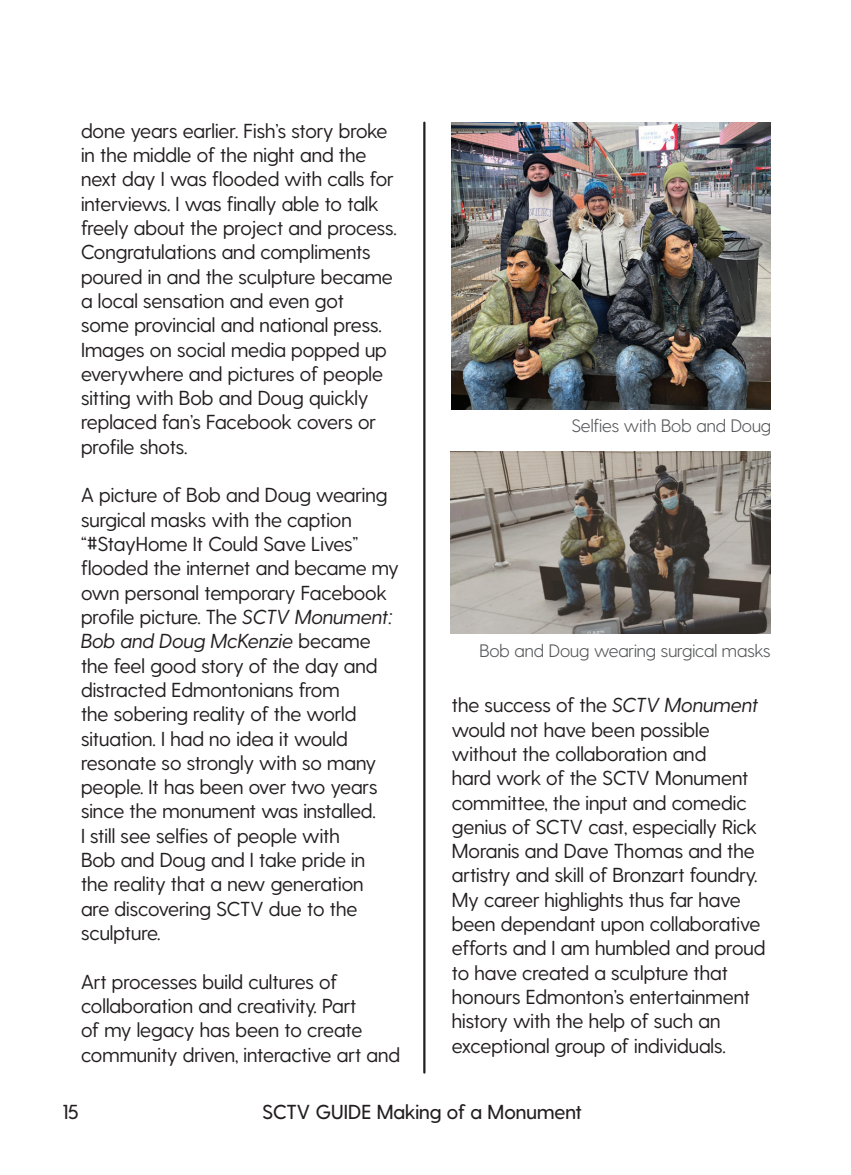
<style>
.page{position:relative;width:851px;height:1175px;background:#fff}
.page>*{position:absolute;margin:0;border:0;box-sizing:border-box;transform-origin:0 0}
.t1{font:20.25px/24.3px "Greycliff CF";color:#231f20}
.t2{font:500 20.25px "Greycliff CF";color:#231f20}
.photo_credits{font:300 18px "Greycliff CF";color:#57585a}
.s1{font-style:italic}
</style>
<div class="page">
<hr style="left:423px;top:123px;width:2px;height:949px;background:#231f20">
<img style="left:451px;top:452px;width:319px;height:182px">
<img style="left:451px;top:122px;width:319px;height:287px">
<p class="t1" style="left:81px;top:118px;width:317px">done years earlier. Fish’s story broke in the middle of the night and the next day I was flooded with calls for interviews. I was finally able to talk freely about the project and process.<br>Congratulations and compliments poured in and the sculpture became a local sensation and even got some provincial and national press.<br>Images on social media popped up everywhere and pictures of people sitting with Bob and Doug quickly replaced fan’s Facebook covers or profile shots.</p>
<p class="t1" style="left:81px;top:483px;width:319px">A picture of Bob and Doug wearing surgical masks with the caption “#StayHome It Could Save Lives” flooded the internet and became my own personal temporary Facebook profile picture. The <span class="s1">SCTV Monument:<br>Bob and Doug McKenzie</span> became the feel good story of the day and distracted Edmontonians from<br>the sobering reality of the world situation. I had no idea it would resonate so strongly with so many people. It has been over two years since the monument was installed.<br>I still see selfies of people with<br>Bob and Doug and I take pride in<br>the reality that a new generation<br>are discovering SCTV due to the sculpture.</p>
<p class="t1" style="left:81px;top:969px;width:320px">Art processes build cultures of collaboration and creativity. Part<br>of my legacy has been to create community driven, interactive art and</p>
<p class="photo_credits" style="left:571px;top:415px;width:201px">Selfies with Bob and Doug</p>
<p class="photo_credits" style="left:479px;top:640px;width:293px">Bob and Doug wearing surgical masks</p>
<p class="t1" style="left:452px;top:693px;width:315px">the success of the <span class="s1">SCTV Monument </span>would not have been possible without the collaboration and<br>hard work of the SCTV Monument committee, the input and comedic genius of SCTV cast, especially Rick Moranis and Dave Thomas and the artistry and skill of Bronzart foundry.<br>My career highlights thus far have been dependant upon collaborative efforts and I am humbled and proud to have created a sculpture that honours Edmonton’s entertainment history with the help of such an exceptional group of individuals.</p>
<p class="t2" style="left:63px;top:1100px;width:17px">15</p>
<p class="t2" style="left:262px;top:1100px;width:321px">SCTV GUIDE Making of a Monument</p>
</div>
